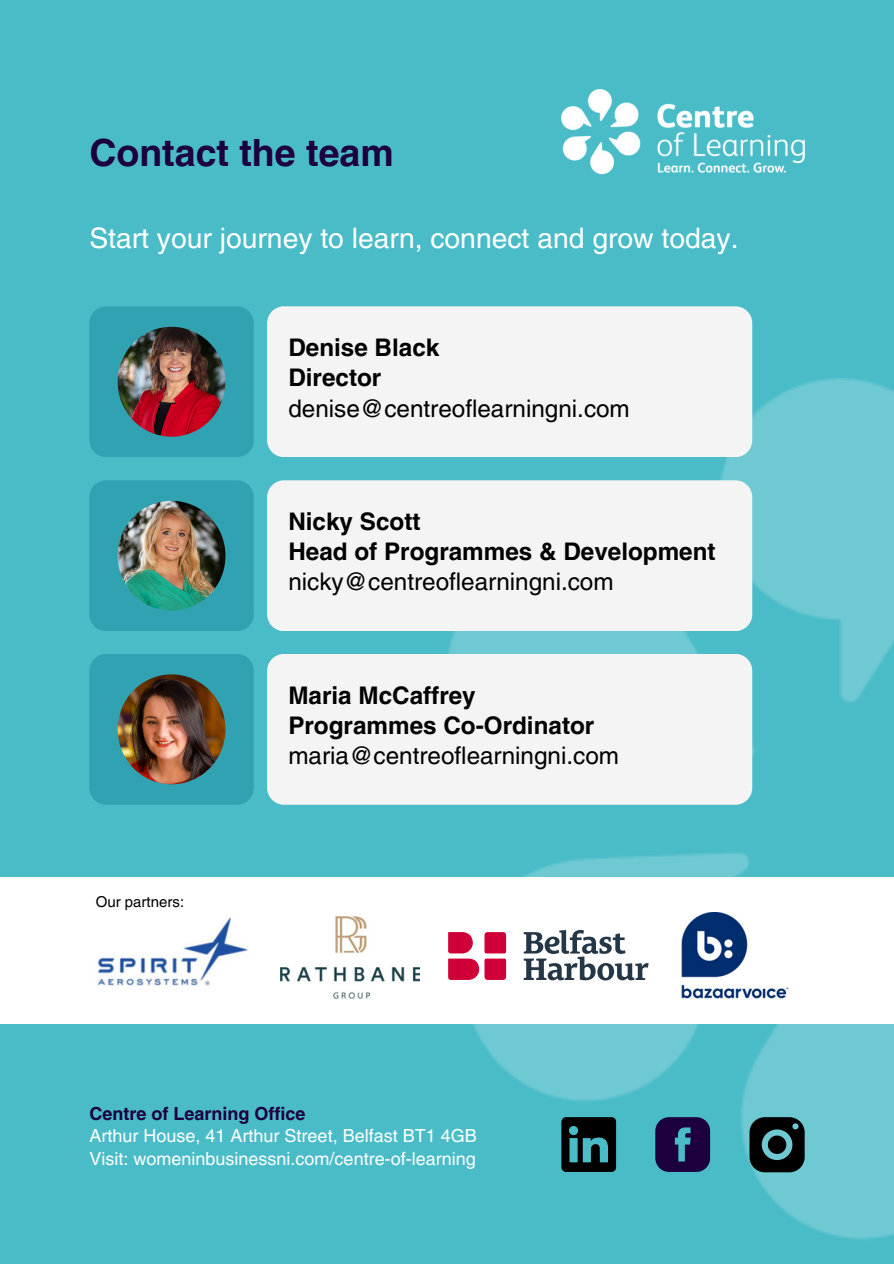
<style>
.page{position:relative;width:894px;height:1264px;background:#fff}
.page>*{position:absolute;margin:0;border:0;box-sizing:border-box;transform-origin:0 0}
.t1{font:700 37.5px "Helvetica LT Pro";color:#1b003d}
.t2{font:28.2px "Helvetica LT Pro";color:#fff}
.t3{font:700 24.3px/30.3px "Helvetica LT Pro";color:#000}
.t4{font:24.3px/30.3px "Helvetica LT Pro";color:#000}
.t5{font:18px/22.5px "Helvetica LT Pro";color:#fff}
.t6{font:15px "Helvetica LT Pro";color:#000}
.s1{font-weight:700}
.s2{font-weight:400}
.s3{font-weight:700;color:#1b003d}
</style>
<div class="page">
<div style="left:0;top:0;width:893px;height:1263px;background:#4abcc8"></div>
<img style="left:446px;top:378px;width:447px;height:862px">
<div style="left:89px;top:306px;width:165px;height:151px;background:#30a2b2;border-radius:17px"></div>
<div style="left:267px;top:306px;width:485px;height:151px;background:#f4f4f4;border-radius:17px"></div>
<img style="left:118px;top:327px;width:107px;height:109px;border-radius:50%">
<div style="left:89px;top:480px;width:165px;height:151px;background:#30a2b2;border-radius:17px"></div>
<div style="left:267px;top:480px;width:485px;height:151px;background:#f4f4f4;border-radius:17px"></div>
<img style="left:118px;top:501px;width:107px;height:109px;border-radius:50%">
<div style="left:89px;top:654px;width:165px;height:150px;background:#30a2b2;border-radius:17px"></div>
<div style="left:267px;top:654px;width:485px;height:150px;background:#f4f4f4;border-radius:17px"></div>
<img style="left:118px;top:674px;width:107px;height:110px;border-radius:50%">
<img style="left:561px;top:89px;width:243px;height:86px">
<svg style="left:655px;top:1117px;width:55px;height:54px;background:#221e53"></svg>
<svg style="left:749px;top:1117px;width:55px;height:55px;background:#192f31"></svg>
<svg style="left:561px;top:1117px;width:55px;height:54px"></svg>
<div style="left:0;top:877px;width:893px;height:146px;background:#fff"></div>
<img style="left:97px;top:917px;width:151px;height:69px">
<img style="left:280px;top:915px;width:139px;height:83px">
<img style="left:681px;top:912px;width:108px;height:86px">
<svg style="left:448px;top:932px;width:58px;height:47px"></svg>
<svg style="left:523px;top:930px;width:125px;height:50px"></svg>
<h3 class="t1" style="left:89px;top:139px;width:306px">Contact the team</h3>
<h3 class="t2" style="left:89px;top:228px;width:650px">Start your journey to learn, connect and grow today.</h3>
<p class="t4" style="left:288px;top:334px;width:343px"><span class="s1">Denise Black<br>Director </span>denise@centreoflearningni.com</p>
<p class="t3" style="left:288px;top:508px;width:428px">Nicky Scott<br>Head of Programmes &amp; Development <span class="s2">nicky@centreoflearningni.com</span></p>
<p class="t6" style="left:96px;top:896px;width:90px">Our partners:</p>
<p class="t3" style="left:288px;top:682px;width:332px">Maria McCaffrey<br>Programmes Co-Ordinator <span class="s2">maria@centreoflearningni.com</span></p>
<p class="t5" style="left:89px;top:1104px;width:389px"><span class="s3">Centre of Learning Office<br></span>Arthur House, 41 Arthur Street, Belfast BT1 4GB<br>Visit: womeninbusinessni.com/centre-of-learning</p>
</div>
